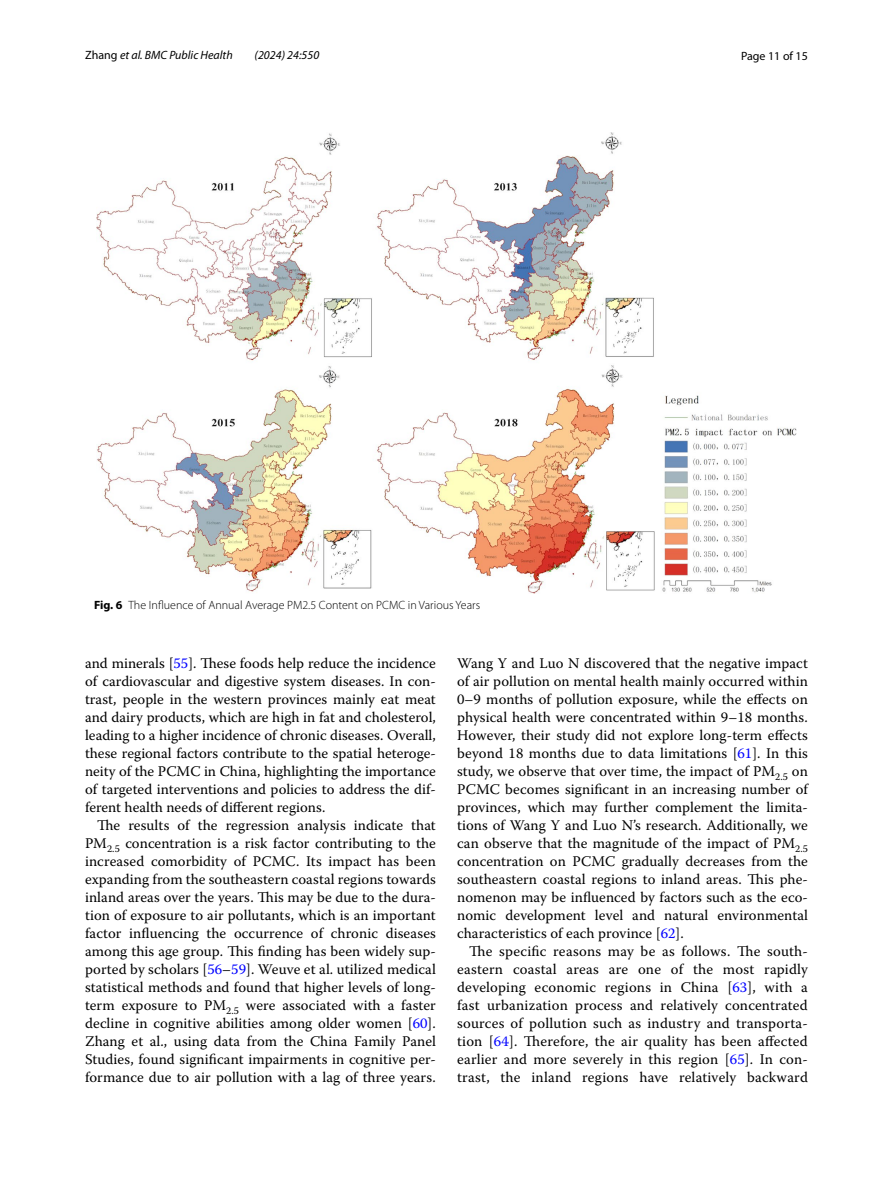
<style>
.page{position:relative;width:893px;height:1187px;background:#fff}
.page>*{position:absolute;margin:0;border:0;box-sizing:border-box;transform-origin:0 0}
.t1{font:14.7px/18px "Warnock Pro";letter-spacing:.005em;color:#000;text-align:justify}
.t2{font:300 12px "Myriad Pro";color:#000}
.t3{font:italic 12px "Myriad Pro";color:#000}
.t4{font:12px "Myriad Pro";color:#000}
.s1{font-style:normal}
.s2{font-weight:700}
.s3{color:#00f}
</style>
<div class="page">
<img style="left:96px;top:133px;width:701px;height:460px">
<p class="t3" style="left:85px;top:48px;width:149px"><span class="s1">Zhang</span> et al. BMC Public Health</p>
<p class="t3" style="left:255px;top:48px;width:66px">(2024) 24:550</p>
<p class="t4" style="left:741px;top:48px;width:68px">Page 11 of 15</p>
<p class="t2" style="left:94px;top:598px;width:388px"><span class="s2">Fig. 6</span> The Influence of Annual Average PM2.5 Content on PCMC in Various Years</p>
<p class="t1" style="left:85px;top:654px;width:352px">and minerals [<span class="s3">55</span>]. These foods help reduce the incidence of cardiovascular and digestive system diseases. In con&shy;trast, people in the western provinces mainly eat meat and dairy products, which are high in fat and cholesterol, leading to a higher incidence of chronic diseases. Overall, these regional factors contribute to the spatial heteroge&shy;neity of the PCMC in China, highlighting the importance of targeted interventions and policies to address the dif&shy;ferent health needs of different regions.</p>
<p class="t1" style="left:85px;top:816px;width:352px;text-indent:12px">The results of the regression analysis indicate that PM<sub>2.5</sub> concentration is a risk factor contributing to the increased comorbidity of PCMC. Its impact has been expanding from the southeastern coastal regions towards inland areas over the years. This may be due to the dura&shy;tion of exposure to air pollutants, which is an important factor influencing the occurrence of chronic diseases among this age group. This finding has been widely sup&shy;ported by scholars [<span class="s3">56</span>–<span class="s3">59</span>]. Weuve et al. utilized medical statistical methods and found that higher levels of long&shy;term exposure to PM<sub>2.5</sub> were associated with a faster decline in cognitive abilities among older women [<span class="s3">60</span>].<br>Zhang et al., using data from the China Family Panel Studies, found significant impairments in cognitive per&shy;formance due to air pollution with a lag of three years.</p>
<p class="t1" style="left:457px;top:654px;width:352px">Wang Y and Luo N discovered that the negative impact of air pollution on mental health mainly occurred within 0–9 months of pollution exposure, while the effects on physical health were concentrated within 9–18 months.<br>However, their study did not explore long-term effects beyond 18 months due to data limitations [<span class="s3">61</span>]. In this study, we observe that over time, the impact of PM<sub>2.5</sub> on PCMC becomes significant in an increasing number of provinces, which may further complement the limita&shy;tions of Wang Y and Luo N’s research. Additionally, we can observe that the magnitude of the impact of PM<sub>2.5 </sub>concentration on PCMC gradually decreases from the southeastern coastal regions to inland areas. This phe&shy;nomenon may be influenced by factors such as the eco&shy;nomic development level and natural environmental characteristics of each province [<span class="s3">62</span>].</p>
<p class="t1" style="left:457px;top:942px;width:352px;text-indent:12px">The specific reasons may be as follows. The south&shy;eastern coastal areas are one of the most rapidly developing economic regions in China [<span class="s3">63</span>], with a fast urbanization process and relatively concentrated sources of pollution such as industry and transporta&shy;tion [<span class="s3">64</span>]. Therefore, the air quality has been affected earlier and more severely in this region [<span class="s3">65</span>]. In con&shy;trast, the inland regions have relatively backward</p>
</div>
